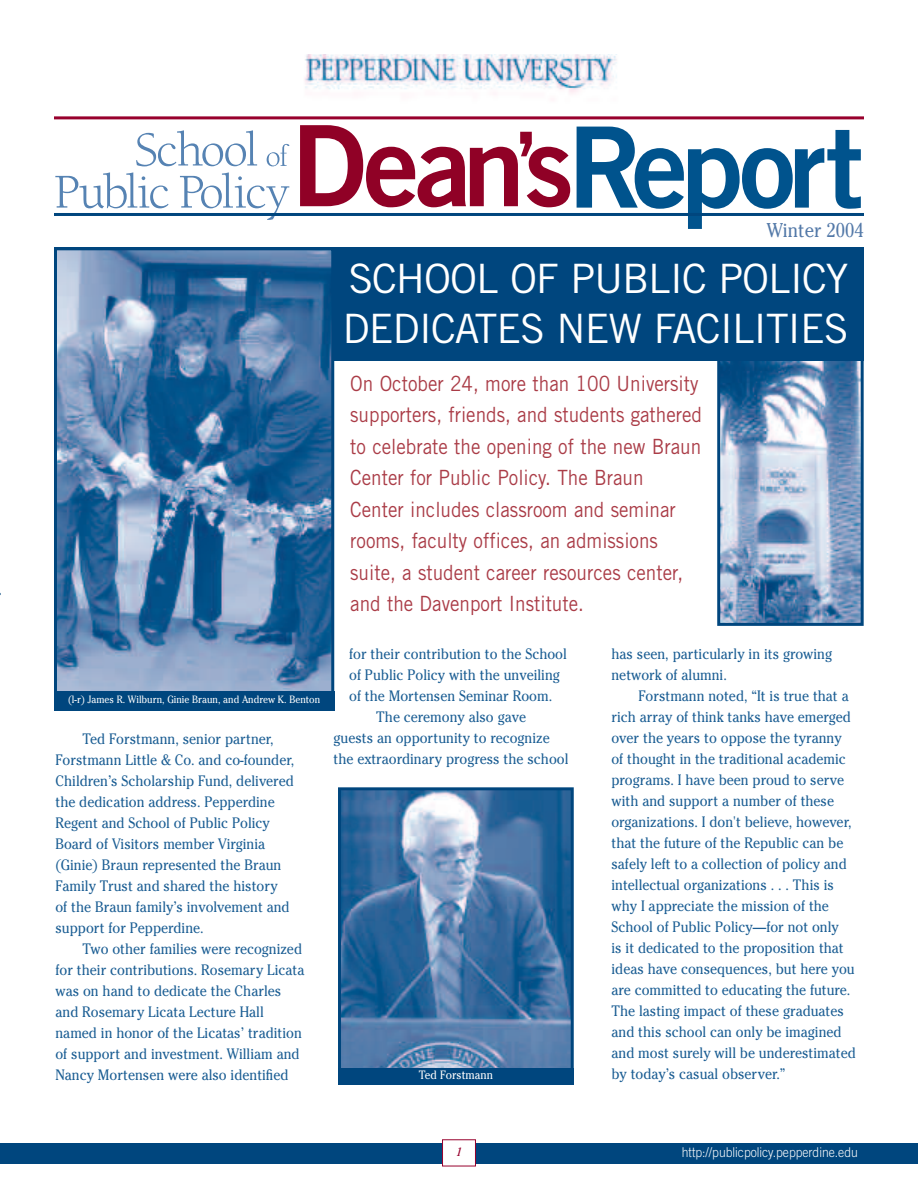
<style>
.page{position:relative;width:918px;height:1188px;background:#fff}
.page>*{position:absolute;margin:0;border:0;box-sizing:border-box;transform-origin:0 0}
.t1{font:40.5px/49.8px "Trade Gothic";letter-spacing:-.025em;color:#fff}
.t2{font:21px/31.5px "Trade Gothic";color:#aa3c47;scale:.9 1}
.t3{font:19.8px "Cheltenham";color:#5379a8;scale:.9 1}
.t4{font:15px/21px "Cheltenham";color:#1a5d93;scale:.9 1}
.t5{font:300 13.5px "Trade Gothic";color:#fff;scale:.9 1}
.t6{font:12px "Cheltenham";color:#fff;scale:.9 1}
.t7{font:italic 12px "Cheltenham";color:#98012d}
.t8{font:10.5px "Cheltenham";color:#fff;scale:.9 1}
</style>
<div class="page">
<img style="left:721px;top:360px;width:139px;height:262px">
<div style="left:717px;top:349px;width:147px;height:277px;border:3px solid #00467e"></div>
<div style="left:0;top:1143px;width:918px;height:20px;background:#00467e"></div>
<div style="left:443px;top:1140px;width:32px;height:26px;background:#fff"></div>
<div style="left:442px;top:1139px;width:34px;height:27px;border:1px solid #98012d"></div>
<div style="left:54px;top:247px;width:810px;height:113px;background:#00467e"></div>
<img style="left:304px;top:54px;width:313px;height:40px">
<img style="left:58px;top:251px;width:272px;height:440px">
<div style="left:54px;top:247px;width:280px;height:450px;border:3px solid #00467e"></div>
<svg style="left:577px;top:127px;width:284px;height:102px"></svg>
<svg style="left:300px;top:125px;width:270px;height:82px"></svg>
<svg style="left:136px;top:130px;width:121px;height:36px"></svg>
<svg style="left:267px;top:144px;width:22px;height:22px"></svg>
<svg style="left:55px;top:172px;width:114px;height:36px"></svg>
<svg style="left:180px;top:172px;width:109px;height:48px"></svg>
<hr style="left:54px;top:116px;width:810px;height:3px;background:#98012d">
<hr style="left:54px;top:213px;width:810px;height:3px;background:#00467e">
<img style="left:342px;top:791px;width:228px;height:277px">
<div style="left:338px;top:787px;width:236px;height:297px;border:3px solid #00467e"></div>
<div style="left:338px;top:1068px;width:236px;height:16px;background:#00467e"></div>
<div style="left:54px;top:691px;width:280px;height:19px;background:#00467e"></div>
<p class="t8" style="left:68px;top:694px;width:282px">(l-r) James R. Wilburn, Ginie Braun, and Andrew K. Benton</p>
<p class="t4" style="left:55px;top:728px;width:267px;text-indent:27px">Ted Forstmann, senior partner, Forstmann Little &amp; Co. and co-founder, Children’s Scholarship Fund, delivered the dedication address. Pepperdine Regent and School of Public Policy Board of Visitors member Virginia (Ginie) Braun represented the Braun Family Trust and shared the history<br>of the Braun family’s involvement and support for Pepperdine.</p>
<p class="t4" style="left:55px;top:938px;width:278px;text-indent:27px">Two other families were recognized for their contributions. Rosemary Licata was on hand to dedicate the Charles and Rosemary Licata Lecture Hall named in honor of the Licatas’ tradition of support and investment. William and Nancy Mortensen were also identified</p>
<h3 class="t3" style="left:767px;top:219px;width:109px">Winter 2004</h3>
<h1 class="t1" style="left:343px;top:258px;width:507px">SCHOOL OF PUBLIC POLICY<br>DEDICATES NEW FACILITIES</h1>
<p class="t2" style="left:350px;top:370px;width:392px">On October 24, more than 100 University supporters, friends, and students gathered to celebrate the opening of the new Braun Center for Public Policy. The Braun Center includes classroom and seminar rooms, faculty offices, an admissions suite, a student career resources center, and the Davenport Institute.</p>
<p class="t4" style="left:349px;top:644px;width:243px">for their contribution to the School</p>
<p class="t4" style="left:349px;top:665px;width:236px">of Public Policy with the unveiling</p>
<p class="t4" style="left:349px;top:686px;width:227px">of the Mortensen Seminar Room.</p>
<p class="t4" style="left:376px;top:707px;width:168px">The ceremony also gave</p>
<p class="t4" style="left:333px;top:728px;width:242px">guests an opportunity to recognize</p>
<p class="t4" style="left:333px;top:749px;width:263px">the extraordinary progress the school</p>
<p class="t6" style="left:419px;top:1068px;width:84px">Ted Forstmann</p>
<p class="t4" style="left:611px;top:644px;width:247px">has seen, particularly in its growing network of alumni.</p>
<p class="t4" style="left:611px;top:686px;width:273px;text-indent:27px">Forstmann noted, “It is true that a rich array of think tanks have emerged over the years to oppose the tyranny of thought in the traditional academic programs. I have been proud to serve with and support a number of these organizations. I don't believe, however, that the future of the Republic can be safely left to a collection of policy and intellectual organizations . . . This is why I appreciate the mission of the School of Public Policy—for not only<br>is it dedicated to the proposition that ideas have consequences, but here you are committed to educating the future.<br>The lasting impact of these graduates and this school can only be imagined and most surely will be underestimated by today’s casual observer.”</p>
<p class="t7" style="left:456px;top:1148px;width:8px">1</p>
<p class="t5" style="left:682px;top:1147px;width:197px">http://publicpolicy.pepperdine.edu</p>
</div>
